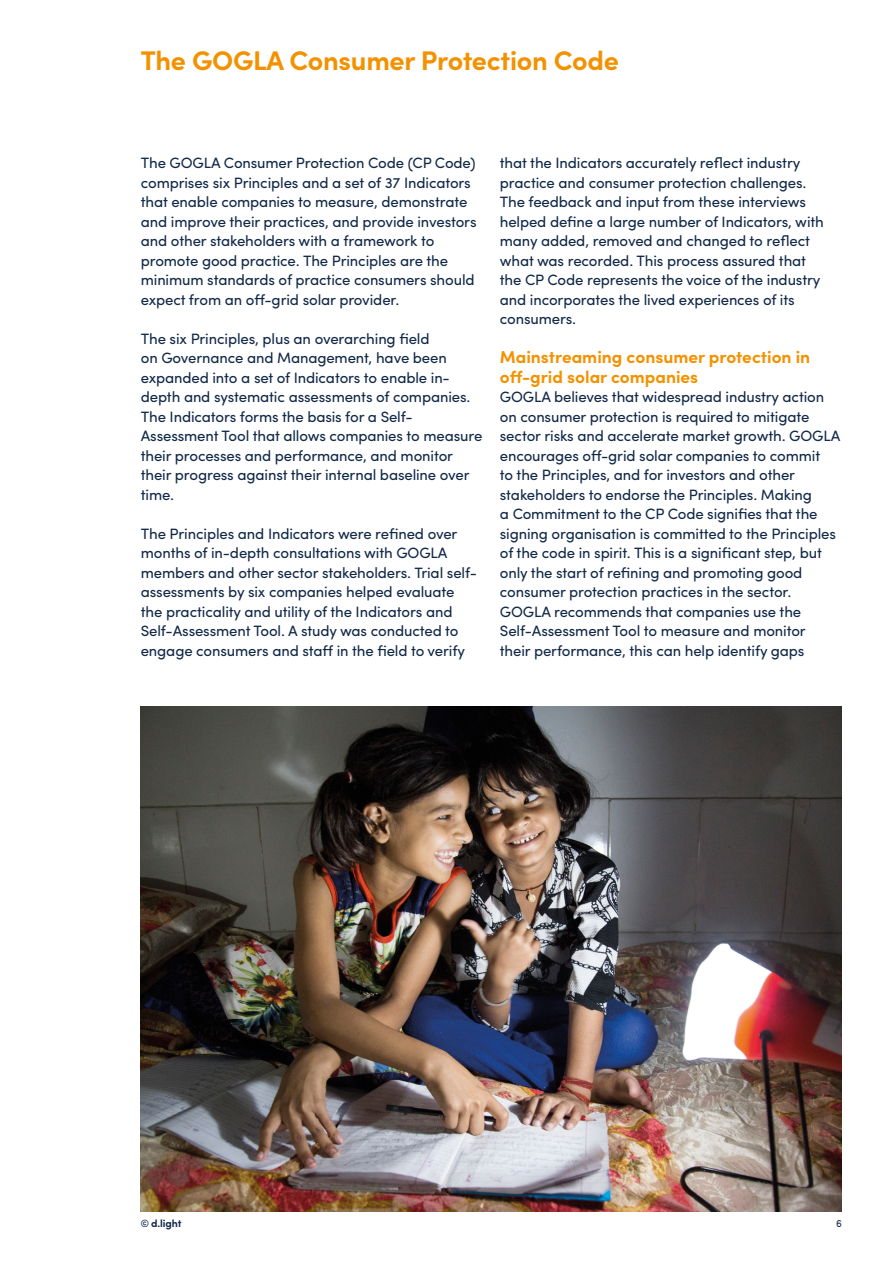
<style>
.page{position:relative;width:893px;height:1263px;background:#fff}
.page>*{position:absolute;margin:0;border:0;box-sizing:border-box;transform-origin:0 0}
.t1{font:700 27px "Sofia Pro";letter-spacing:-.01em;color:#f39200}
.t2{font:700 17.25px/19.5px "Sofia Pro";color:#f39200}
.t3{font:15px/19.5px "Sofia Pro";letter-spacing:-.01em;color:#122948}
.t4{font:700 10.5px "Sofia Pro";letter-spacing:-.01em;color:#122948}
.t5{font:10.5px "Sofia Pro";color:#122948}
</style>
<div class="page">
<img style="left:141px;top:706px;width:701px;height:506px">
<h1 class="t1" style="left:141px;top:40px;width:480px">The GOGLA Consumer Protection Code</h1>
<p class="t3" style="left:141px;top:152px;width:337px">The GOGLA Consumer Protection Code (CP Code) comprises six Principles and a set of 37 Indicators that enable companies to measure, demonstrate and improve their practices, and provide investors and other stakeholders with a framework to promote good practice. The Principles are the minimum standards of practice consumers should expect from an off-grid solar provider.</p>
<p class="t3" style="left:141px;top:327px;width:343px">The six Principles, plus an overarching field<br>on Governance and Management, have been expanded into a set of Indicators to enable in&shy;depth and systematic assessments of companies.<br>The Indicators forms the basis for a Self-Assessment Tool that allows companies to measure their processes and performance, and monitor their progress against their internal baseline over time.</p>
<p class="t3" style="left:141px;top:522px;width:338px">The Principles and Indicators were refined over months of in-depth consultations with GOGLA members and other sector stakeholders. Trial self&shy;assessments by six companies helped evaluate the practicality and utility of the Indicators and Self-Assessment Tool. A study was conducted to engage consumers and staff in the field to verify</p>
<p class="t3" style="left:500px;top:152px;width:326px">that the Indicators accurately reflect industry practice and consumer protection challenges.<br>The feedback and input from these interviews helped define a large number of Indicators, with many added, removed and changed to reflect what was recorded. This process assured that the CP Code represents the voice of the industry and incorporates the lived experiences of its consumers.</p>
<p class="t2" style="left:500px;top:346px;width:312px">Mainstreaming consumer protection in off-grid solar companies</p>
<p class="t3" style="left:500px;top:386px;width:342px">GOGLA believes that widespread industry action on consumer protection is required to mitigate sector risks and accelerate market growth. GOGLA encourages off-grid solar companies to commit<br>to the Principles, and for investors and other stakeholders to endorse the Principles. Making<br>a Commitment to the CP Code signifies that the signing organisation is committed to the Principles of the code in spirit. This is a significant step, but only the start of refining and promoting good consumer protection practices in the sector.<br>GOGLA recommends that companies use the Self-Assessment Tool to measure and monitor their performance, this can help identify gaps</p>
<p class="t4" style="left:141px;top:1215px;width:42px">© d.light</p>
<p class="t5" style="left:836px;top:1216px;width:7px">6</p>
</div>
